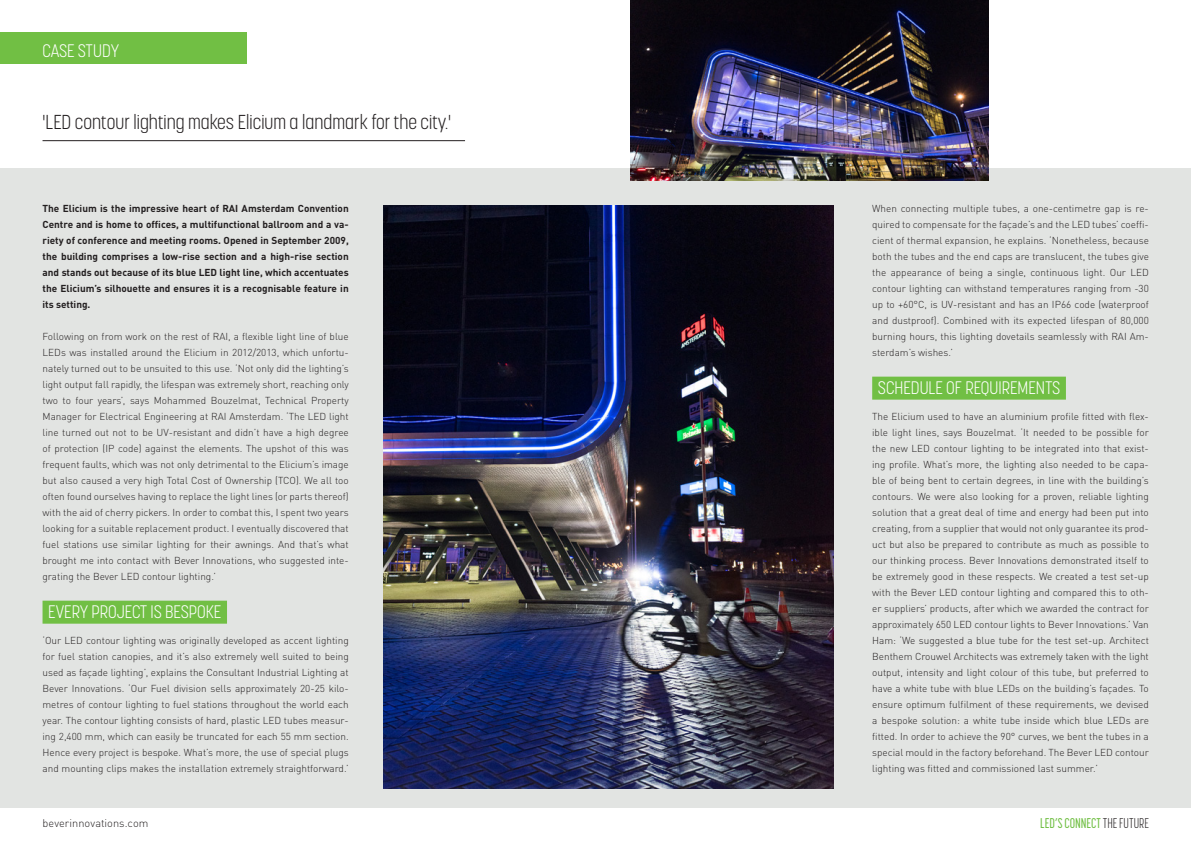
<style>
.page{position:relative;width:1191px;height:842px;background:#fff}
.page>*{position:absolute;margin:0;border:0;box-sizing:border-box;transform-origin:0 0}
._6-QUOTE{font:300 20px "Korolev Condensed";color:#231f20}
._8-TUSSENKOP_in_groe{font:300 18px "Korolev Condensed";color:#fff}
._4-HEADER_in_blauwe{font:300 18px "Korolev Condensed";color:#fff}
.t1{font:500 14px "Korolev Compressed";letter-spacing:-.005em;color:#71bf44}
.t2{font:300 11px "DIN Pro";color:#231f20}
.GB-Platte_tekst_10_1{font:300 10px/16px "DIN Pro";color:#231f20;text-align:justify}
.GB-Platte_tekst_10_1-2{font:700 10px/16px "DIN Pro";color:#231f20;text-align:justify}
.s1{font-weight:300;color:#231f20}
</style>
<div class="page">
<div style="left:0;top:33px;width:247px;height:31px;background:#71bf44"></div>
<div style="left:0;top:168px;width:1191px;height:640px;background:#e2e4e2"></div>
<img style="left:384px;top:205px;width:449px;height:583px">
<img style="left:631px;top:0;width:357px;height:180px">
<div style="left:43px;top:601px;width:184px;height:23px;background:#71bf44"></div>
<div style="left:872px;top:377px;width:194px;height:23px;background:#71bf44"></div>
<hr style="left:43px;top:140px;width:422px;height:1px;background:#231f20">
<p class="_4-HEADER_in_blauwe" style="left:43px;top:40px;width:78px">CASE STUDY</p>
<p class="_6-QUOTE" style="left:43px;top:110px;width:410px">'LED contour lighting makes Elicium a landmark for the city.'</p>
<p class="GB-Platte_tekst_10_1-2" style="left:43px;top:199px;width:308px">The Elicium is the impressive heart of RAI Amsterdam Convention Centre and is home to offices, a multifunctional ballroom and a va&shy;riety of conference and meeting rooms. Opened in September 2009, the building comprises a low-rise section and a high-rise section and stands out because of its blue LED light line, which accentuates the Elicium’s silhouette and ensures it is a recognisable feature in its setting.</p>
<p class="GB-Platte_tekst_10_1" style="left:43px;top:328px;width:308px">Following on from work on the rest of RAI, a flexible light line of blue LEDs was installed around the Elicium in 2012/2013, which unfortu&shy;nately turned out to be unsuited to this use. ‘Not only did the lighting’s light output fall rapidly, the lifespan was extremely short, reaching only two to four years’, says Mohammed Bouzelmat, Technical Property Manager for Electrical Engineering at RAI Amsterdam. ‘The LED light line turned out not to be UV-resistant and didn’t have a high degree of protection (IP code) against the elements. The upshot of this was frequent faults, which was not only detrimental to the Elicium’s image but also caused a very high Total Cost of Ownership (TCO). We all too often found ourselves having to replace the light lines (or parts thereof) with the aid of cherry pickers. In order to combat this, I spent two years looking for a suitable replacement product. I eventually discovered that fuel stations use similar lighting for their awnings. And that’s what brought me into contact with Bever Innovations, who suggested inte&shy;grating the Bever LED contour lighting.’</p>
<p class="_8-TUSSENKOP_in_groe" style="left:48px;top:601px;width:175px">EVERY PROJECT IS BESPOKE</p>
<p class="GB-Platte_tekst_10_1" style="left:43px;top:632px;width:308px">‘Our LED contour lighting was originally developed as accent lighting for fuel station canopies, and it’s also extremely well suited to being used as façade lighting’, explains the Consultant Industrial Lighting at Bever Innovations. ‘Our Fuel division sells approximately 20-25 kilo&shy;metres of contour lighting to fuel stations throughout the world each year. The contour lighting consists of hard, plastic LED tubes measur&shy;ing 2,400 mm, which can easily be truncated for each 55 mm section.<br>Hence every project is bespoke. What’s more, the use of special plugs and mounting clips makes the installation extremely straightforward.’</p>
<p class="GB-Platte_tekst_10_1" style="left:872px;top:200px;width:278px">When connecting multiple tubes, a one-centimetre gap is re&shy;quired to compensate for the façade’s and the LED tubes’ coeffi&shy;cient of thermal expansion, he explains. ‘Nonetheless, because both the tubes and the end caps are translucent, the tubes give the appearance of being a single, continuous light. Our LED contour lighting can withstand temperatures ranging from -30 up to +60°C, is UV-resistant and has an IP66 code (waterproof and dustproof). Combined with its expected lifespan of 80,000 burning hours, this lighting dovetails seamlessly with RAI Am&shy;sterdam’s wishes.’</p>
<p class="_8-TUSSENKOP_in_groe" style="left:878px;top:377px;width:184px">SCHEDULE OF REQUIREMENTS</p>
<p class="GB-Platte_tekst_10_1" style="left:872px;top:408px;width:278px">The Elicium used to have an aluminium profile fitted with flex&shy;ible light lines, says Bouzelmat. ‘It needed to be possible for the new LED contour lighting to be integrated into that exist&shy;ing profile. What’s more, the lighting also needed to be capa&shy;ble of being bent to certain degrees, in line with the building’s contours. We were also looking for a proven, reliable lighting solution that a great deal of time and energy had been put into creating, from a supplier that would not only guarantee its prod&shy;uct but also be prepared to contribute as much as possible to our thinking process. Bever Innovations demonstrated itself to be extremely good in these respects. We created a test set-up with the Bever LED contour lighting and compared this to oth&shy;er suppliers’ products, after which we awarded the contract for approximately 650 LED contour lights to Bever Innovations.’ Van Ham: ‘We suggested a blue tube for the test set-up. Architect Benthem Crouwel Architects was extremely taken with the light output, intensity and light colour of this tube, but preferred to have a white tube with blue LEDs on the building’s façades. To ensure optimum fulfilment of these requirements, we devised a bespoke solution: a white tube inside which blue LEDs are fitted. In order to achieve the 90° curves, we bent the tubes in a special mould in the factory beforehand. The Bever LED contour lighting was fitted and commissioned last summer.’</p>
<p class="t2" style="left:43px;top:815px;width:107px">beverinnovations.com</p>
<h3 class="t1" style="left:1040px;top:815px;width:110px">LED’S CONNECT <span class="s1">THE FUTURE</span></h3>
</div>
